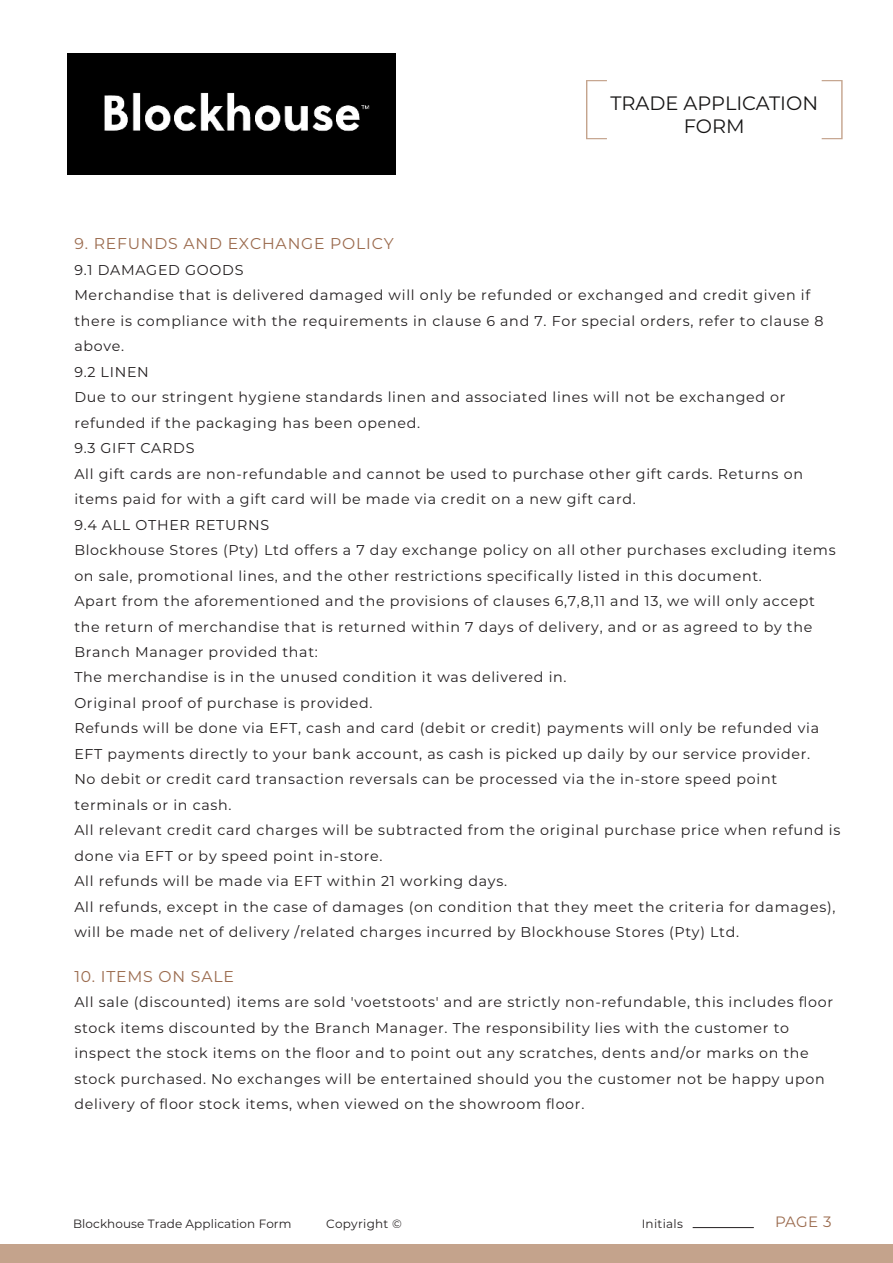
<style>
.page{position:relative;width:893px;height:1263px;background:#fff}
.page>*{position:absolute;margin:0;border:0;box-sizing:border-box;transform-origin:0 0}
.t1{font:19.35px/23.2px "Montserrat";color:#161515;text-align:center}
.t2{font:15.6px "Montserrat";letter-spacing:.05em;color:#9b6b4e}
.t3{font:15px "Montserrat";color:#9b6b4e}
.t4{font:14.25px/25.5px "Montserrat";letter-spacing:.05em;color:#231f20}
.t5{font:12px "Montserrat";letter-spacing:.005em;color:#231f20}
.t6{font:12px "Montserrat";letter-spacing:.025em;color:#231f20}
</style>
<div class="page">
<div style="left:0;top:1244px;width:893px;height:19px;background:#c4a38c"></div>
<hr style="left:693px;top:1227px;width:61px;height:1px;background:#231f20">
<svg style="left:586px;top:80px;width:21px;height:59px"></svg>
<svg style="left:822px;top:80px;width:21px;height:59px"></svg>
<img style="left:68px;top:54px;width:327px;height:121px">
<h1 class="t1" style="left:610px;top:92px;width:209px">TRADE APPLICATION<br>FORM</h1>
<p class="t2" style="left:74px;top:236px;width:321px">9. REFUNDS AND EXCHANGE POLICY</p>
<p class="t4" style="left:74px;top:257px;width:768px">9.1 DAMAGED GOODS<br>Merchandise that is delivered damaged will only be refunded or exchanged and credit given if there is compliance with the requirements in clause 6 and 7. For special orders, refer to clause 8 above.<br>9.2 LINEN<br>Due to our stringent hygiene standards linen and associated lines will not be exchanged or refunded if the packaging has been opened.<br>9.3 GIFT CARDS<br>All gift cards are non-refundable and cannot be used to purchase other gift cards. Returns on items paid for with a gift card will be made via credit on a new gift card.<br>9.4 ALL OTHER RETURNS<br>Blockhouse Stores (Pty) Ltd offers a 7 day exchange policy on all other purchases excluding items on sale, promotional lines, and the other restrictions specifically listed in this document.<br>Apart from the aforementioned and the provisions of clauses 6,7,8,11 and 13, we will only accept the return of merchandise that is returned within 7 days of delivery, and or as agreed to by the Branch Manager provided that:<br>The merchandise is in the unused condition it was delivered in.<br>Original proof of purchase is provided.<br>Refunds will be done via EFT, cash and card (debit or credit) payments will only be refunded via EFT payments directly to your bank account, as cash is picked up daily by our service provider.<br>No debit or credit card transaction reversals can be processed via the in-store speed point terminals or in cash.<br>All relevant credit card charges will be subtracted from the original purchase price when refund is done via EFT or by speed point in-store.<br>All refunds will be made via EFT within 21 working days.<br>All refunds, except in the case of damages (on condition that they meet the criteria for damages), will be made net of delivery /related charges incurred by Blockhouse Stores (Pty) Ltd.</p>
<p class="t2" style="left:74px;top:969px;width:161px">10. ITEMS ON SALE</p>
<p class="t4" style="left:74px;top:990px;width:760px">All sale (discounted) items are sold 'voetstoots' and are strictly non-refundable, this includes floor stock items discounted by the Branch Manager. The responsibility lies with the customer to inspect the stock items on the floor and to point out any scratches, dents and/or marks on the stock purchased. No exchanges will be entertained should you the customer not be happy upon delivery of floor stock items, when viewed on the showroom floor.</p>
<p class="t5" style="left:73px;top:1218px;width:220px">Blockhouse Trade Application Form</p>
<p class="t6" style="left:326px;top:1218px;width:77px">Copyright ©</p>
<p class="t6" style="left:642px;top:1218px;width:43px">Initials</p>
<p class="t3" style="left:775px;top:1215px;width:58px">PAGE 3</p>
</div>
